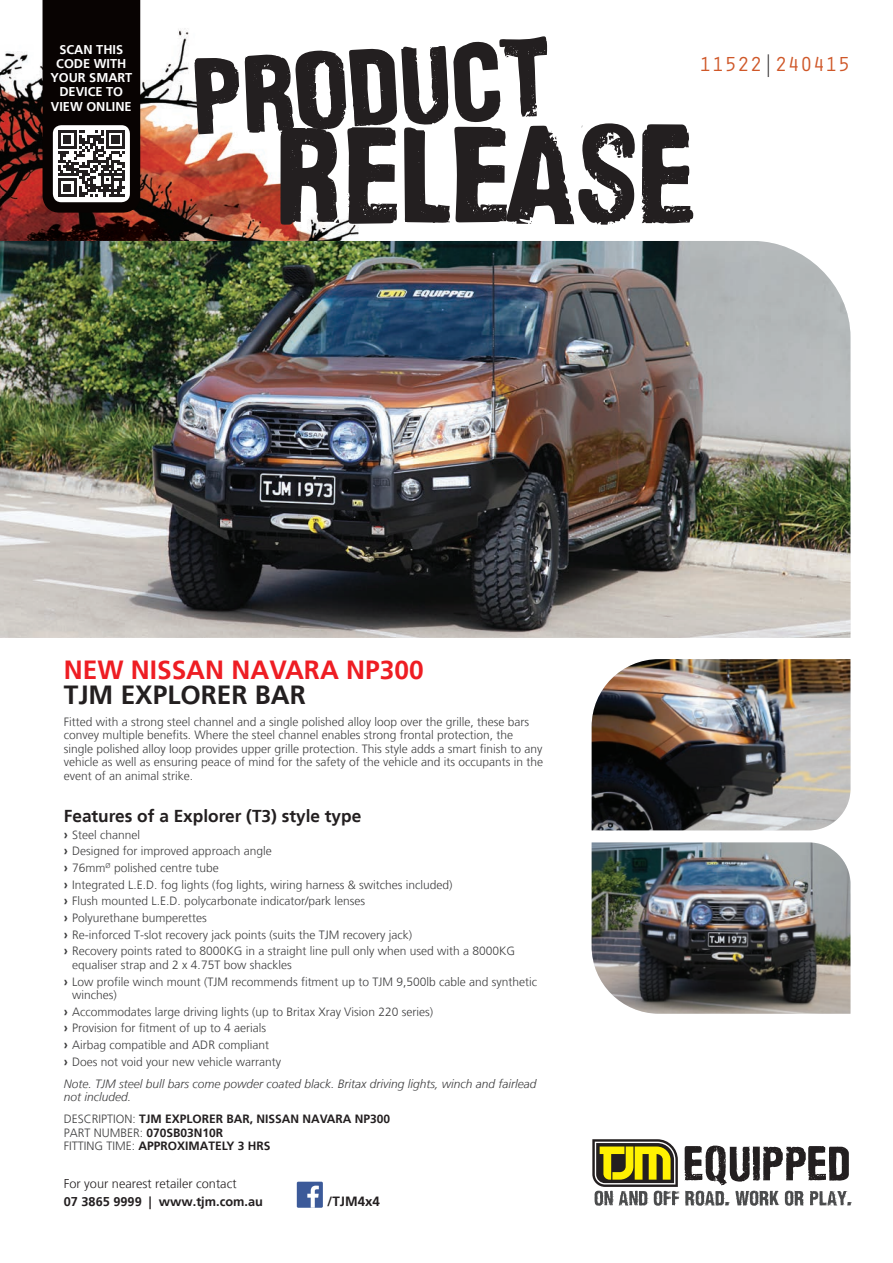
<style>
.page{position:relative;width:893px;height:1263px;background:#fff}
.page>*{position:absolute;margin:0;border:0;box-sizing:border-box;transform-origin:0 0}
.t1{font:700 26.25px "Frutiger LT";color:#ee1d23}
.t2{font:700 26.25px "Frutiger LT";color:#231f20}
.t3{font:21px "Orator Std";color:#cf5728}
.t4{font:700 17.25px "Frutiger LT";color:#231f20}
.t5{font:700 13.35px "Frutiger LT";color:#231f20}
.t6{font:700 12.75px/14.2px "Frutiger LT";color:#fff;text-align:center}
.t7{font:300 12.75px "Frutiger LT";color:#231f20}
.t8{font:700 12.75px "Frutiger LT";color:#231f20}
.t9{font:300 12px/16.6px "Frutiger LT";color:#3e3e3f}
.t10{font:700 12px/13.5px "Frutiger LT";color:#231f20}
.t11{font:italic 300 12px/13.5px "Frutiger LT";color:#3e3e3f}
.s1{color:#231f20}
.s2{font-weight:700;font-size:12.75px}
.s3{font-weight:300;color:#3e3e3f}
</style>
<div class="page">
<img style="left:0;top:0;width:359px;height:241px">
<img style="left:0;top:241px;width:850px;height:397px">
<img style="left:592px;top:659px;width:258px;height:171px">
<img style="left:592px;top:842px;width:258px;height:172px">
<svg style="left:592px;top:1139px;width:258px;height:66px"></svg>
<div style="left:297px;top:1182px;width:26px;height:26px;background:#3c5a99"></div>
<svg style="left:307px;top:1185px;width:12px;height:23px"></svg>
<svg style="left:43px;top:0;width:97px;height:213px;background:#322d2d"></svg>
<svg style="left:641px;top:124px;width:52px;height:100px"></svg>
<svg style="left:194px;top:58px;width:45px;height:76px"></svg>
<svg style="left:245px;top:36px;width:390px;height:194px"></svg>
<p class="t6" style="left:50px;top:42px;width:83px">SCAN THIS<br>CODE WITH<br>YOUR SMART<br>DEVICE TO<br>VIEW ONLINE</p>
<h2 class="t3" style="left:699px;top:49px;width:153px">11522<span class="s1">|</span>240415</h2>
<h1 class="t1" style="left:64px;top:654px;width:361px">NEW NISSAN NAVARA NP300</h1>
<h1 class="t2" style="left:64px;top:679px;width:244px">TJM EXPLORER BAR</h1>
<p class="t9" style="left:64px;top:715px;width:481px;line-height:13.5px">Fitted with a strong steel channel and a single polished alloy loop over the grille, these bars convey multiple benefits. Where the steel channel enables strong frontal protection, the single polished alloy loop provides upper grille protection. This style adds a smart finish to any vehicle as well as ensuring peace of mind for the safety of the vehicle and its occupants in the event of an animal strike.</p>
<h3 class="t4" style="left:64px;top:806px;width:299px">Features of a Explorer (T3) style type</h3>
<p class="t9" style="left:64px;top:826px;width:453px"><span class="s2">›</span> Steel channel<br><span class="s2">›</span> Designed for improved approach angle<br><span class="s2">›</span> 76mm<sup>Ø</sup> polished centre tube<br><span class="s2">›</span> Integrated L.E.D. fog lights (fog lights, wiring harness &amp; switches included)<br><span class="s2">›</span> Flush mounted L.E.D. polycarbonate indicator/park lenses<br><span class="s2">›</span> Polyurethane bumperettes<br><span class="s2">›</span> Re-inforced T-slot recovery jack points (suits the TJM recovery jack)<br><span class="s2">›</span> Recovery points rated to 8000KG in a straight line pull only when used with a 8000KG</p>
<p class="t9" style="left:64px;top:956px;width:475px;text-indent:9px">equaliser strap and 2 x 4.75T bow shackles<br><span class="s2">›</span> Low profile winch mount (TJM recommends fitment up to TJM 9,500lb cable and synthetic</p>
<p class="t9" style="left:64px;top:987px;width:371px;text-indent:9px">winches)<br><span class="s2">›</span> Accommodates large driving lights (up to Britax Xray Vision 220 series) <span class="s2">›</span> Provision for fitment of up to 4 aerials<br><span class="s2">›</span> Airbag compatible and ADR compliant<br><span class="s2">›</span> Does not void your new vehicle warranty</p>
<p class="t11" style="left:64px;top:1077px;width:474px">Note. TJM steel bull bars come powder coated black. Britax driving lights, winch and fairlead not included.</p>
<p class="t10" style="left:64px;top:1112px;width:328px"><span class="s3">DESCRIPTION:</span> TJM EXPLORER BAR, NISSAN NAVARA NP300<br><span class="s3">PART NUMBER:</span> 070SB03N10R<br><span class="s3">FITTING TIME:</span> APPROXIMATELY 3 HRS</p>
<p class="t7" style="left:64px;top:1177px;width:174px">For your nearest retailer contact</p>
<p class="t8" style="left:64px;top:1194px;width:201px">07 3865 9999 | www.tjm.com.au</p>
<p class="t5" style="left:327px;top:1193px;width:54px">/TJM4x4</p>
</div>
